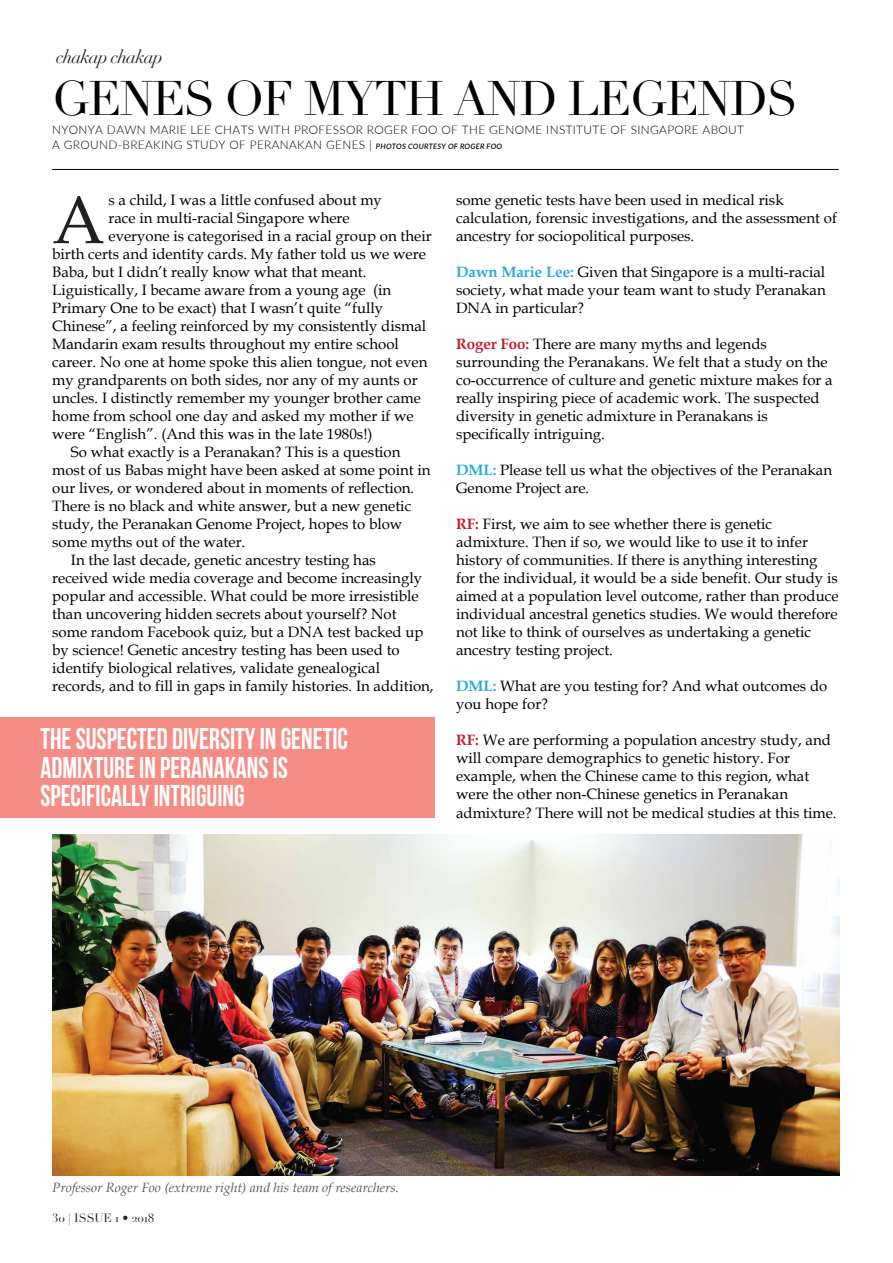
<style>
.page{position:relative;width:893px;height:1263px;background:#fff}
.page>*{position:absolute;margin:0;border:0;box-sizing:border-box;transform-origin:0 0}
.t1{font:67.5px "Book Antiqua";color:#231f20}
.t2{font:47.4px "Didot";letter-spacing:-.04em;color:#020202}
.t3{font:30px/28.5px "Bebas Neue";color:#fff;scale:.9 1}
.t4{font:italic 18px "Didot";letter-spacing:-.04em;color:#231f20}
.t5{font:15px/18px "Book Antiqua";color:#010101}
.t6{font:italic 13.5px "Book Antiqua";color:#58595b}
.t7{font:300 11.85px/15px "Lato";letter-spacing:.03em;color:#020202}
.t8{font:11.85px "Didot";color:#231f20}
.s1{font-weight:600;font-style:italic;font-size:7.5px}
.s2{font-weight:700;color:#27aae1}
.s3{font-weight:700;color:#be1e2d}
</style>
<div class="page">
<hr style="left:52px;top:169px;width:787px;height:1px;background:#020202">
<img style="left:52px;top:834px;width:787px;height:342px">
<div style="left:0;top:717px;width:435px;height:101px;background:#f58d86"></div>
<p class="t4" style="left:56px;top:46px;width:108px">chakap chakap</p>
<h2 class="t2" style="left:52px;top:71px;width:747px">GENES OF MYTH AND LEGENDS</h2>
<p class="t7" style="left:52px;top:121px;width:693px">NYONYA DAWN MARIE LEE CHATS WITH PROFESSOR ROGER FOO OF THE GENOME INSTITUTE OF SINGAPORE ABOUT<br>A GROUND-BREAKING STUDY OF PERANAKAN GENES | <span class="s1">PHOTOS COURTESY OF ROGER FOO</span></p>
<p class="t5" style="left:108px;top:191px;width:275px">s a child, I was a little confused about my</p>
<p class="t5" style="left:108px;top:209px;width:243px">race in multi-racial Singapore where</p>
<p class="t5" style="left:108px;top:227px;width:325px">everyone is categorised in a racial group on their</p>
<p class="t5" style="left:52px;top:245px;width:375px">birth certs and identity cards. My father told us we were</p>
<p class="t5" style="left:52px;top:263px;width:316px">Baba, but I didn’t really know what that meant.</p>
<p class="t5" style="left:52px;top:281px;width:340px">Liguistically, I became aware from a young age (in</p>
<p class="t5" style="left:52px;top:299px;width:333px">Primary One to be exact) that I wasn’t quite “fully</p>
<p class="t5" style="left:52px;top:317px;width:375px">Chinese”, a feeling reinforced by my consistently dismal</p>
<p class="t5" style="left:52px;top:335px;width:348px">Mandarin exam results throughout my entire school</p>
<p class="t5" style="left:52px;top:353px;width:377px">career. No one at home spoke this alien tongue, not even</p>
<p class="t5" style="left:52px;top:371px;width:367px">my grandparents on both sides, nor any of my aunts or</p>
<p class="t5" style="left:52px;top:389px;width:370px">uncles. I distinctly remember my younger brother came</p>
<p class="t5" style="left:52px;top:407px;width:363px">home from school one day and asked my mother if we</p>
<p class="t5" style="left:52px;top:425px;width:322px">were “English”. (And this was in the late 1980s!)</p>
<p class="t5" style="left:71px;top:443px;width:331px">So what exactly is a Peranakan? This is a question</p>
<p class="t5" style="left:52px;top:461px;width:380px">most of us Babas might have been asked at some point in</p>
<p class="t5" style="left:52px;top:479px;width:364px">our lives, or wondered about in moments of reflection.</p>
<p class="t5" style="left:52px;top:497px;width:361px">There is no black and white answer, but a new genetic</p>
<p class="t5" style="left:52px;top:515px;width:352px">study, the Peranakan Genome Project, hopes to blow</p>
<p class="t5" style="left:52px;top:533px;width:195px">some myths out of the water.</p>
<p class="t5" style="left:71px;top:551px;width:306px">In the last decade, genetic ancestry testing has</p>
<p class="t5" style="left:52px;top:569px;width:371px">received wide media coverage and become increasingly</p>
<p class="t5" style="left:52px;top:587px;width:368px">popular and accessible. What could be more irresistible</p>
<p class="t5" style="left:52px;top:605px;width:346px">than uncovering hidden secrets about yourself? Not</p>
<p class="t5" style="left:52px;top:623px;width:373px">some random Facebook quiz, but a DNA test backed up</p>
<p class="t5" style="left:52px;top:641px;width:349px">by science! Genetic ancestry testing has been used to</p>
<p class="t5" style="left:52px;top:659px;width:329px">identify biological relatives, validate genealogical</p>
<p class="t5" style="left:52px;top:677px;width:383px">records, and to fill in gaps in family histories. In addition,</p>
<h1 class="t1" style="left:52px;top:173px;width:54px">A</h1>
<p class="t5" style="left:456px;top:191px;width:382px">some genetic tests have been used in medical risk calculation, forensic investigations, and the assessment of ancestry for sociopolitical purposes.</p>
<p class="t5" style="left:456px;top:263px;width:371px;text-align:justify"><span class="s2">Dawn Marie Lee:</span> Given that Singapore is a multi-racial society, what made your team want to study Peranakan DNA in particular?</p>
<p class="t5" style="left:456px;top:335px;width:378px"><span class="s3">Roger Foo:</span> There are many myths and legends surrounding the Peranakans. We felt that a study on the co-occurrence of culture and genetic mixture makes for a really inspiring piece of academic work. The suspected diversity in genetic admixture in Peranakans is specifically intriguing.</p>
<p class="t5" style="left:456px;top:461px;width:378px"><span class="s2">DML:</span> Please tell us what the objectives of the Peranakan<br>Genome Project are.</p>
<p class="t5" style="left:456px;top:515px;width:384px"><span class="s3">RF:</span> First, we aim to see whether there is genetic admixture. Then if so, we would like to use it to infer history of communities. If there is anything interesting for the individual, it would be a side benefit. Our study is aimed at a population level outcome, rather than produce individual ancestral genetics studies. We would therefore not like to think of ourselves as undertaking a genetic ancestry testing project.</p>
<p class="t5" style="left:456px;top:677px;width:373px"><span class="s2">DML:</span> What are you testing for? And what outcomes do you hope for?</p>
<p class="t5" style="left:456px;top:731px;width:382px"><span class="s3">RF:</span> We are performing a population ancestry study, and will compare demographics to genetic history. For example, when the Chinese came to this region, what were the other non-Chinese genetics in Peranakan admixture? There will not be medical studies at this time.</p>
<h3 class="t3" style="left:40px;top:724px;width:343px">THE SUSPECTED DIVERSITY IN GENETIC<br>ADMIXTURE IN PERANAKANS IS<br>SPECIFICALLY INTRIGUING</h3>
<p class="t6" style="left:52px;top:1178px;width:348px">Professor Roger Foo (extreme right) and his team of researchers.</p>
<p class="t8" style="left:52px;top:1210px;width:104px">30 | ISSUE 1 • 2018</p>
</div>
